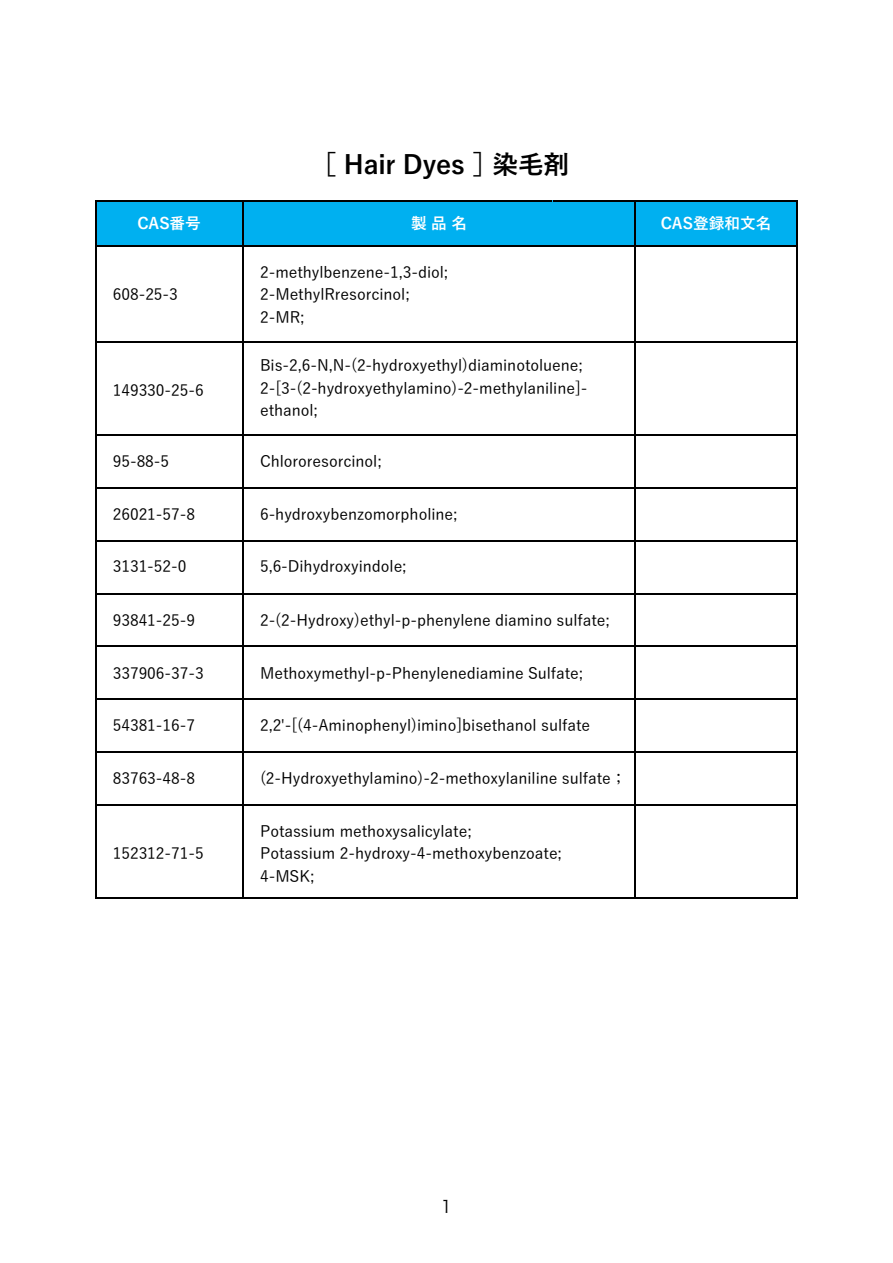
<style>
.page{position:relative;width:893px;height:1263px;background:#fff}
.page>*{position:absolute;margin:0;border:0;box-sizing:border-box;transform-origin:0 0}
.t1{font:700 25.8px "Yu Go";letter-spacing:-.01em;color:#000}
.t2{font:17.1px "Hira Kaku Pro N W3";color:#000}
.t3{font:500 15.6px/22.5px "Yu Go";letter-spacing:-.005em;color:#000}
.t4{font:700 15.6px "Yu Go";color:#fff}
</style>
<div class="page">
<div style="left:97px;top:201px;width:700px;height:45px;background:#00b0f0"></div>
<hr style="left:97px;top:200px;width:145px;height:1px;background:#000">
<hr style="left:244px;top:200px;width:308px;height:1px;background:#000">
<hr style="left:242px;top:200px;width:2px;height:45px;background:#000">
<hr style="left:95px;top:200px;width:2px;height:698px;background:#000">
<hr style="left:242px;top:247px;width:2px;height:651px;background:#000">
<hr style="left:634px;top:200px;width:1px;height:698px;background:#000">
<hr style="left:796px;top:201px;width:2px;height:697px;background:#000">
<hr style="left:553px;top:200px;width:245px;height:1px;background:#000">
<hr style="left:97px;top:245px;width:701px;height:2px;background:#000">
<hr style="left:97px;top:341px;width:701px;height:2px;background:#000">
<hr style="left:97px;top:434px;width:701px;height:2px;background:#000">
<hr style="left:97px;top:897px;width:701px;height:1px;background:#000">
<hr style="left:97px;top:487px;width:701px;height:2px;background:#000">
<hr style="left:97px;top:540px;width:701px;height:1px;background:#000">
<hr style="left:97px;top:593px;width:701px;height:1px;background:#000">
<hr style="left:97px;top:645px;width:701px;height:2px;background:#000">
<hr style="left:97px;top:698px;width:701px;height:2px;background:#000">
<hr style="left:97px;top:751px;width:701px;height:1px;background:#000">
<hr style="left:97px;top:804px;width:701px;height:1px;background:#000">
<h1 class="t1" style="left:311px;top:150px;width:260px">［ Hair Dyes ］染毛剤</h1>
<p class="t4" style="left:137px;top:214px;width:65px">CAS番号</p>
<p class="t4" style="left:411px;top:214px;width:57px">製品名</p>
<p class="t4" style="left:661px;top:214px;width:112px">CAS登録和文名</p>
<p class="t3" style="left:113px;top:281px;width:67px">608-25-3</p>
<p class="t3" style="left:113px;top:377px;width:93px">149330-25-6</p>
<p class="t3" style="left:260px;top:259px;width:190px">2-methylbenzene-1,3-diol;<br>2-MethylRresorcinol;<br>2-MR;</p>
<p class="t3" style="left:260px;top:352px;width:329px">Bis-2,6-N,N-(2-hydroxyethyl)diaminotoluene;<br>2-[3-(2-hydroxyethylamino)-2-methylaniline]- ethanol;</p>
<p class="t3" style="left:113px;top:448px;width:58px">95-88-5</p>
<p class="t3" style="left:260px;top:448px;width:123px">Chlororesorcinol;</p>
<p class="t3" style="left:113px;top:501px;width:84px">26021-57-8</p>
<p class="t3" style="left:260px;top:501px;width:199px">6-hydroxybenzomorpholine;</p>
<p class="t3" style="left:113px;top:553px;width:75px">3131-52-0</p>
<p class="t3" style="left:260px;top:553px;width:148px">5,6-Dihydroxyindole;</p>
<p class="t3" style="left:113px;top:606px;width:84px">93841-25-9</p>
<p class="t3" style="left:260px;top:606px;width:351px">2-(2-Hydroxy)ethyl-p-phenylene diamino sulfate;</p>
<p class="t3" style="left:113px;top:660px;width:93px">337906-37-3</p>
<p class="t3" style="left:260px;top:660px;width:325px">Methoxymethyl-p-Phenylenediamine Sulfate;</p>
<p class="t3" style="left:113px;top:712px;width:84px">54381-16-7</p>
<p class="t3" style="left:260px;top:712px;width:332px">2,2'-[(4-Aminophenyl)imino]bisethanol sulfate</p>
<p class="t3" style="left:113px;top:765px;width:84px">83763-48-8</p>
<p class="t3" style="left:260px;top:765px;width:368px">(2-Hydroxyethylamino)-2-methoxylaniline sulfate；</p>
<p class="t3" style="left:113px;top:840px;width:93px">152312-71-5</p>
<p class="t3" style="left:260px;top:818px;width:303px">Potassium methoxysalicylate;<br>Potassium 2-hydroxy-4-methoxybenzoate;<br>4-MSK;</p>
<p class="t2" style="left:441px;top:1191px;width:13px">1</p>
</div>
